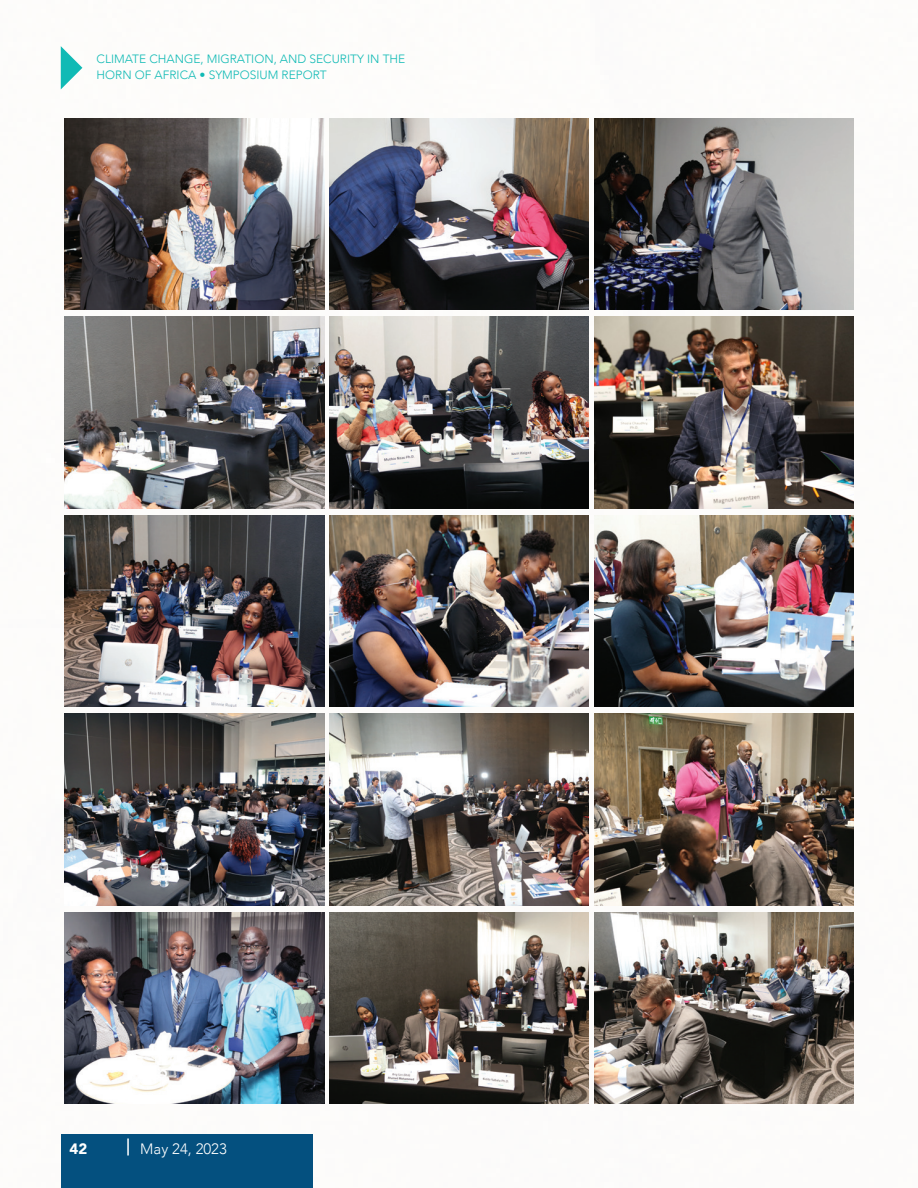
<style>
.page{position:relative;width:918px;height:1188px;background:#fff}
.page>*{position:absolute;margin:0;border:0;box-sizing:border-box;transform-origin:0 0}
.t1{font:300 15px "Avenir";color:#fff}
.t2{font:900 15px "Avenir";color:#fff}
.t3{font:300 12px/16.5px "Avenir";color:#10bab5}
</style>
<div class="page">
<img style="left:60px;top:46px;width:794px;height:1142px">
<div style="left:62px;top:1135px;width:251px;height:53px;background:#04507f"></div>
<svg style="left:61px;top:46px;width:21px;height:43px"></svg>
<svg style="left:127px;top:1138px;width:2px;height:18px"></svg>
<img style="left:65px;top:118px;width:259px;height:192px">
<img style="left:330px;top:118px;width:259px;height:192px">
<img style="left:594px;top:118px;width:260px;height:192px">
<img style="left:65px;top:317px;width:259px;height:191px">
<img style="left:330px;top:317px;width:259px;height:191px">
<img style="left:594px;top:317px;width:260px;height:191px">
<img style="left:65px;top:515px;width:259px;height:192px">
<img style="left:330px;top:515px;width:259px;height:192px">
<img style="left:594px;top:515px;width:260px;height:192px">
<img style="left:65px;top:714px;width:259px;height:191px">
<img style="left:330px;top:714px;width:259px;height:191px">
<img style="left:594px;top:714px;width:260px;height:191px">
<img style="left:65px;top:912px;width:259px;height:192px">
<img style="left:330px;top:912px;width:259px;height:192px">
<img style="left:594px;top:912px;width:260px;height:192px">
<p class="t3" style="left:97px;top:50px;width:310px">CLIMATE CHANGE, MIGRATION, AND SECURITY IN THE<br>HORN OF AFRICA • SYMPOSIUM REPORT</p>
<p class="t2" style="left:70px;top:1135px;width:19px">42</p>
<p class="t1" style="left:140px;top:1139px;width:88px">May 24, 2023</p>
</div>
